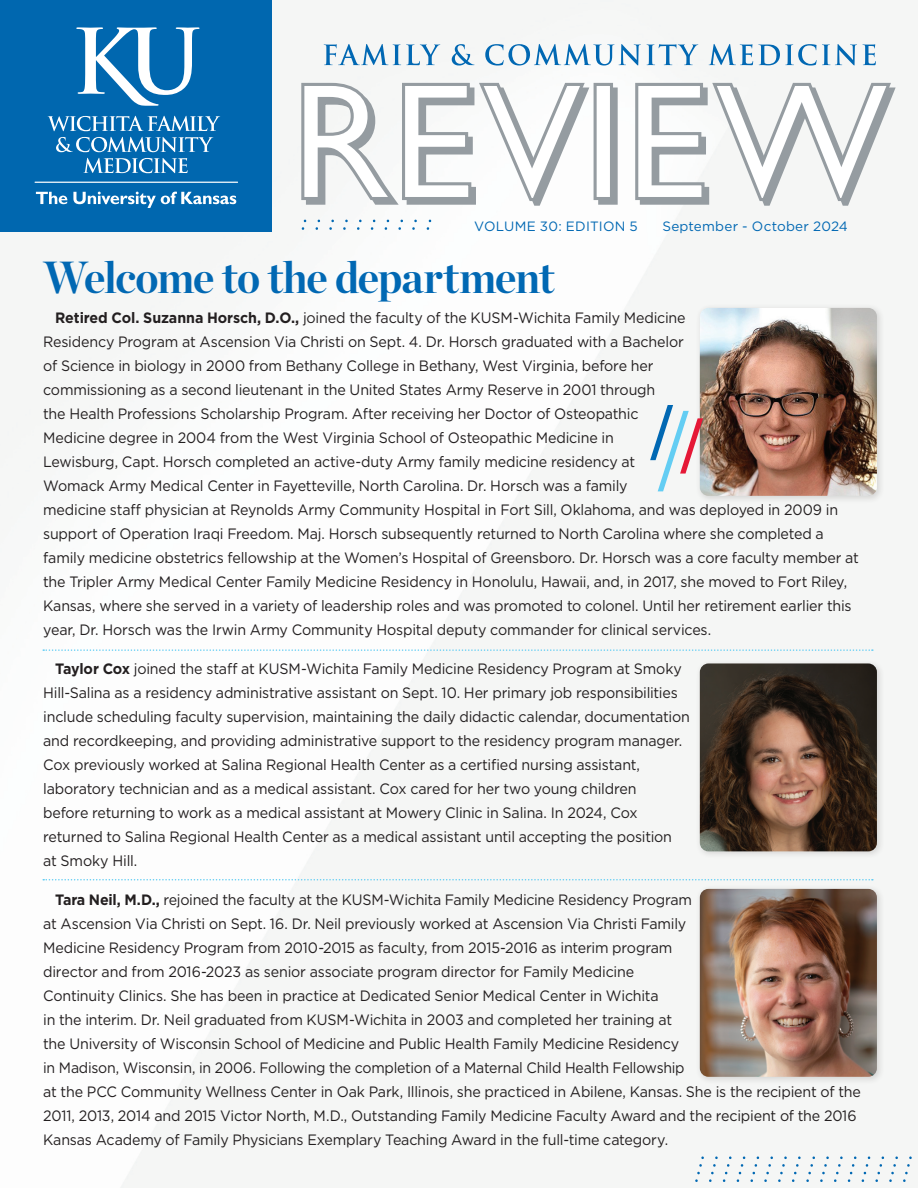
<style>
.page{position:relative;width:918px;height:1188px;background:#fff}
.page>*{position:absolute;margin:0;border:0;box-sizing:border-box;transform-origin:0 0}
.t1{font:700 45px "Chronicle Display";letter-spacing:-.025em;color:#0168b3;scale:.95 1}
.t2{font:15px/24px "Gotham";letter-spacing:-.015em;color:#231f20;scale:.95 1}
.t3{font:13.5px "Gotham";letter-spacing:.02em;color:#0168b3}
.s1{font-weight:700}
</style>
<div class="page">
<div style="left:598px;top:88px;width:20px;height:117px;background:#959ca1;border:3px solid #959ca1"></div>
<svg style="left:300px;top:81px;width:290px;height:126px"></svg>
<div style="left:594px;top:83px;width:19px;height:117px;background:#fff;border:3px solid #959ca1"></div>
<svg style="left:635px;top:81px;width:261px;height:126px"></svg>
<svg style="left:324px;top:44px;width:116px;height:21px"></svg>
<svg style="left:452px;top:44px;width:22px;height:22px"></svg>
<svg style="left:485px;top:44px;width:156px;height:22px"></svg>
<svg style="left:647px;top:44px;width:51px;height:21px"></svg>
<svg style="left:709px;top:44px;width:167px;height:22px"></svg>
<div style="left:0;top:0;width:272px;height:232px;background:#0067af"></div>
<svg style="left:48px;top:116px;width:172px;height:15px"></svg>
<svg style="left:56px;top:137px;width:157px;height:15px"></svg>
<svg style="left:83px;top:158px;width:105px;height:15px"></svg>
<svg style="left:76px;top:27px;width:124px;height:79px"></svg>
<svg style="left:36px;top:192px;width:31px;height:12px"></svg>
<svg style="left:73px;top:192px;width:163px;height:16px"></svg>
<hr style="left:35px;top:182px;width:203px;height:1px;background:#fff">
<svg style="left:301px;top:219px;width:131px;height:11px"></svg>
<svg style="left:695px;top:1157px;width:217px;height:25px"></svg>
<div style="left:696px;top:304px;width:189px;height:200px;background:#231f20;opacity:.15"></div>
<img style="left:700px;top:308px;width:177px;height:188px">
<div style="left:696px;top:659px;width:189px;height:201px;background:#231f20;opacity:.15"></div>
<img style="left:700px;top:663px;width:177px;height:188px">
<div style="left:696px;top:885px;width:189px;height:200px;background:#231f20;opacity:.15"></div>
<img style="left:700px;top:889px;width:177px;height:188px">
<svg style="left:650px;top:405px;width:53px;height:86px"></svg>
<svg style="left:43px;top:649px;width:830px;height:2px"></svg>
<svg style="left:43px;top:879px;width:830px;height:1px"></svg>
<p class="t3" style="left:474px;top:218px;width:165px">VOLUME 30: EDITION 5</p>
<p class="t3" style="left:662px;top:218px;width:187px">September - October 2024</p>
<h1 class="t1" style="left:43px;top:241px;width:540px">Welcome to the department</h1>
<p class="t2" style="left:43px;top:305px;width:860px;text-indent:12px"><span class="s1">Retired Col. Suzanna Horsch, D.O.,</span> joined the faculty of the KUSM-Wichita Family Medicine<br>Residency Program at Ascension Via Christi on Sept. 4. Dr. Horsch graduated with a Bachelor<br>of Science in biology in 2000 from Bethany College in Bethany, West Virginia, before her<br>commissioning as a second lieutenant in the United States Army Reserve in 2001 through<br>the Health Professions Scholarship Program. After receiving her Doctor of Osteopathic<br>Medicine degree in 2004 from the West Virginia School of Osteopathic Medicine in<br>Lewisburg, Capt. Horsch completed an active-duty Army family medicine residency at<br>Womack Army Medical Center in Fayetteville, North Carolina. Dr. Horsch was a family<br>medicine staff physician at Reynolds Army Community Hospital in Fort Sill, Oklahoma, and was deployed in 2009 in support of Operation Iraqi Freedom. Maj. Horsch subsequently returned to North Carolina where she completed a family medicine obstetrics fellowship at the Women’s Hospital of Greensboro. Dr. Horsch was a core faculty member at the Tripler Army Medical Center Family Medicine Residency in Honolulu, Hawaii, and, in 2017, she moved to Fort Riley, Kansas, where she served in a variety of leadership roles and was promoted to colonel. Until her retirement earlier this year, Dr. Horsch was the Irwin Army Community Hospital deputy commander for clinical services.</p>
<p class="t2" style="left:43px;top:656px;width:682px;text-indent:12px"><span class="s1">Taylor Cox</span> joined the staff at KUSM-Wichita Family Medicine Residency Program at Smoky Hill-Salina as a residency administrative assistant on Sept. 10. Her primary job responsibilities include scheduling faculty supervision, maintaining the daily didactic calendar, documentation and recordkeeping, and providing administrative support to the residency program manager.<br>Cox previously worked at Salina Regional Health Center as a certified nursing assistant, laboratory technician and as a medical assistant. Cox cared for her two young children<br>before returning to work as a medical assistant at Mowery Clinic in Salina. In 2024, Cox returned to Salina Regional Health Center as a medical assistant until accepting the position<br>at Smoky Hill.</p>
<p class="t2" style="left:43px;top:887px;width:862px;text-indent:12px"><span class="s1">Tara Neil, M.D.,</span> rejoined the faculty at the KUSM-Wichita Family Medicine Residency Program<br>at Ascension Via Christi on Sept. 16. Dr. Neil previously worked at Ascension Via Christi Family<br>Medicine Residency Program from 2010-2015 as faculty, from 2015-2016 as interim program<br>director and from 2016-2023 as senior associate program director for Family Medicine<br>Continuity Clinics. She has been in practice at Dedicated Senior Medical Center in Wichita<br>in the interim. Dr. Neil graduated from KUSM-Wichita in 2003 and completed her training at<br>the University of Wisconsin School of Medicine and Public Health Family Medicine Residency<br>in Madison, Wisconsin, in 2006. Following the completion of a Maternal Child Health Fellowship<br>at the PCC Community Wellness Center in Oak Park, Illinois, she practiced in Abilene, Kansas. She is the recipient of the 2011, 2013, 2014 and 2015 Victor North, M.D., Outstanding Family Medicine Faculty Award and the recipient of the 2016<br>Kansas Academy of Family Physicians Exemplary Teaching Award in the full-time category.</p>
</div>
